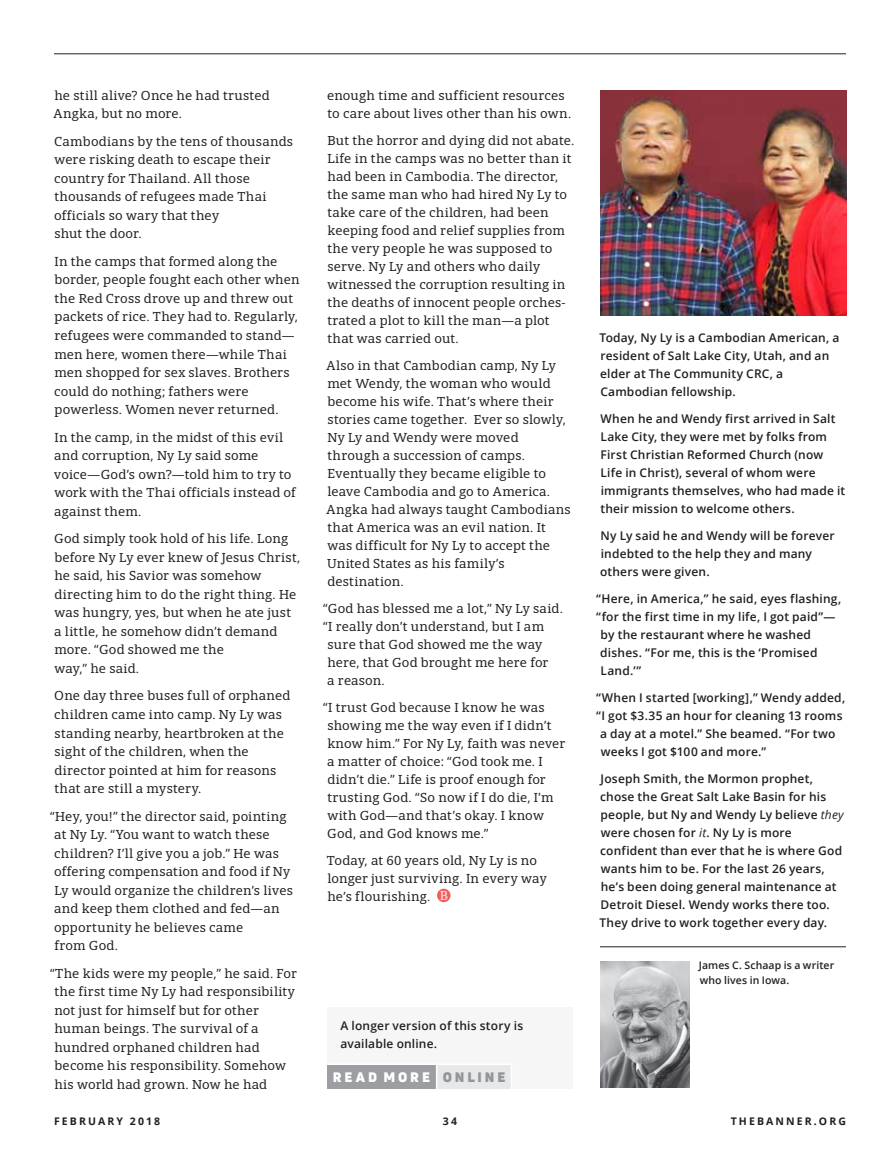
<style>
.page{position:relative;width:891px;height:1161px;background:#fff}
.page>*{position:absolute;margin:0;border:0;box-sizing:border-box;transform-origin:0 0}
.t1{font:900 13.5px "Uni Neue";letter-spacing:.21em;color:#fff}
.t2{font:12.75px/18.6px "Open Serif";letter-spacing:.015em;color:#231f20}
.t3{font:600 12px/18px "Open Sans";letter-spacing:.015em;color:#231f20}
.t4{font:600 10.5px/15px "Open Sans";letter-spacing:.01em;color:#231f20}
.t5{font:700 10.5px "Open Sans";letter-spacing:.2em;color:#231f20}
.s1{color:#939598}
.s2{font-weight:400;font-style:italic}
</style>
<div class="page">
<svg style="left:437px;top:889px;width:14px;height:13px"></svg>
<img style="left:600px;top:90px;width:246px;height:225px">
<hr style="left:600px;top:947px;width:246px;height:1px;background:#231f20">
<img style="left:600px;top:962px;width:90px;height:126px">
<div style="left:327px;top:1008px;width:246px;height:81px;background:#f6f6f6"></div>
<div style="left:326px;top:1064px;width:111px;height:26px;background:#9d9ea1"></div>
<div style="left:326px;top:1064px;width:112px;height:26px;border:2px solid #fff"></div>
<div style="left:437px;top:1064px;width:74px;height:26px;background:#e6e7e8"></div>
<div style="left:436px;top:1064px;width:76px;height:26px;border:2px solid #fff"></div>
<hr style="left:54px;top:54px;width:792px;height:1px;background:#231f20">
<p class="t2" style="left:54px;top:85px;width:218px">he still alive? Once he had trusted<br>Angka, but no more.</p>
<p class="t2" style="left:54px;top:132px;width:240px">Cambodians by the tens of thousands were risking death to escape their country for Thailand. All those thousands of refugees made Thai officials so wary that they<br>shut the door.</p>
<p class="t2" style="left:54px;top:252px;width:247px">In the camps that formed along the border, people fought each other when the Red Cross drove up and threw out packets of rice. They had to. Regularly, refugees were commanded to stand— men here, women there—while Thai men shopped for sex slaves. Brothers could do nothing; fathers were powerless. Women never returned.</p>
<p class="t2" style="left:54px;top:427px;width:243px">In the camp, in the midst of this evil and corruption, Ny Ly said some voice—God’s own?—told him to try to work with the Thai officials instead of against them.</p>
<p class="t2" style="left:54px;top:529px;width:247px">God simply took hold of his life. Long before Ny Ly ever knew of Jesus Christ, he said, his Savior was somehow directing him to do the right thing. He was hungry, yes, but when he ate just a little, he somehow didn’t demand more. “God showed me the<br>way,” he said.</p>
<p class="t2" style="left:54px;top:686px;width:238px">One day three buses full of orphaned children came into camp. Ny Ly was standing nearby, heartbroken at the sight of the children, when the director pointed at him for reasons that are still a mystery.</p>
<p class="t2" style="left:54px;top:806px;width:240px;text-indent:-4px">“Hey, you!” the director said, pointing at Ny Ly. “You want to watch these children? I’ll give you a job.” He was offering compensation and food if Ny<br>Ly would organize the children’s lives and keep them clothed and fed—an opportunity he believes came<br>from God.</p>
<p class="t2" style="left:54px;top:964px;width:244px;text-indent:-4px">“The kids were my people,” he said. For the first time Ny Ly had responsibility not just for himself but for other human beings. The survival of a hundred orphaned children had become his responsibility. Somehow his world had grown. Now he had</p>
<p class="t2" style="left:327px;top:86px;width:246px;line-height:18px">enough time and sufficient resources to care about lives other than his own.</p>
<p class="t2" style="left:327px;top:131px;width:248px;line-height:18px">But the horror and dying did not abate.<br>Life in the camps was no better than it had been in Cambodia. The director, the same man who had hired Ny Ly to take care of the children, had been keeping food and relief supplies from the very people he was supposed to serve. Ny Ly and others who daily witnessed the corruption resulting in the deaths of innocent people orches&shy;trated a plot to kill the man—a plot that was carried out.</p>
<p class="t2" style="left:327px;top:356px;width:246px;line-height:18px">Also in that Cambodian camp, Ny Ly met Wendy, the woman who would become his wife. That’s where their stories came together. Ever so slowly,<br>Ny Ly and Wendy were moved through a succession of camps.<br>Eventually they became eligible to leave Cambodia and go to America.<br>Angka had always taught Cambodians that America was an evil nation. It was difficult for Ny Ly to accept the<br>United States as his family’s destination.</p>
<p class="t2" style="left:323px;top:599px;width:241px">“God has blessed me a lot,” Ny Ly said.</p>
<p class="t2" style="left:323px;top:617px;width:223px">“I really don’t understand, but I am</p>
<p class="t2" style="left:328px;top:635px;width:216px">sure that God showed me the way</p>
<p class="t2" style="left:327px;top:653px;width:222px">here, that God brought me here for</p>
<p class="t2" style="left:327px;top:671px;width:59px">a reason.</p>
<p class="t2" style="left:327px;top:698px;width:240px;line-height:18px;text-indent:-4px">“I trust God because I know he was showing me the way even if I didn’t know him.” For Ny Ly, faith was never a matter of choice: “God took me. I didn’t die.” Life is proof enough for trusting God. “So now if I do die, I’m with God—and that’s okay. I know<br>God, and God knows me.”</p>
<p class="t2" style="left:327px;top:851px;width:222px;line-height:18px">Today, at 60 years old, Ny Ly is no longer just surviving. In every way he’s flourishing.</p>
<p class="t3" style="left:340px;top:1017px;width:184px">A longer version of this story is available online.</p>
<p class="t1" style="left:333px;top:1068px;width:174px">RE AD M ORE <span class="s1">ONLINE</span></p>
<p class="t3" style="left:599px;top:329px;width:242px">Today, Ny Ly is a Cambodian American, a resident of Salt Lake City, Utah, and an elder at The Community CRC, a<br>Cambodian fellowship.</p>
<p class="t3" style="left:600px;top:410px;width:246px">When he and Wendy first arrived in Salt Lake City, they were met by folks from First Christian Reformed Church (now Life in Christ), several of whom were immigrants themselves, who had made it their mission to welcome others.</p>
<p class="t3" style="left:600px;top:527px;width:236px">Ny Ly said he and Wendy will be forever indebted to the help they and many others were given.</p>
<p class="t3" style="left:596px;top:590px;width:247px">“Here, in America,” he said, eyes flashing,</p>
<p class="t3" style="left:596px;top:608px;width:241px">“for the first time in my life, I got paid”—</p>
<p class="t3" style="left:601px;top:626px;width:212px">by the restaurant where he washed</p>
<p class="t3" style="left:600px;top:644px;width:219px">dishes. “For me, this is the ‘Promised</p>
<p class="t3" style="left:601px;top:662px;width:42px">Land.’”</p>
<p class="t3" style="left:596px;top:689px;width:251px">“When I started [working],” Wendy added,</p>
<p class="t3" style="left:596px;top:707px;width:248px">“I got $3.35 an hour for cleaning 13 rooms</p>
<p class="t3" style="left:600px;top:725px;width:237px">a day at a motel.” She beamed. “For two</p>
<p class="t3" style="left:601px;top:743px;width:167px">weeks I got $100 and more.”</p>
<p class="t3" style="left:600px;top:770px;width:246px">Joseph Smith, the Mormon prophet, chose the Great Salt Lake Basin for his people, but Ny and Wendy Ly believe <span class="s2">they </span>were chosen for <span class="s2">it</span>. Ny Ly is more confident than ever that he is where God wants him to be. For the last 26 years, he’s been doing general maintenance at Detroit Diesel. Wendy works there too.<br>They drive to work together every day.</p>
<p class="t4" style="left:699px;top:958px;width:137px">James C. Schaap is a writer who lives in Iowa.</p>
<p class="t5" style="left:54px;top:1114px;width:108px">FEBRUARY 2018</p>
<p class="t5" style="left:443px;top:1114px;width:16px">34</p>
<p class="t5" style="left:731px;top:1114px;width:117px">THEB ANNER.ORG</p>
</div>
